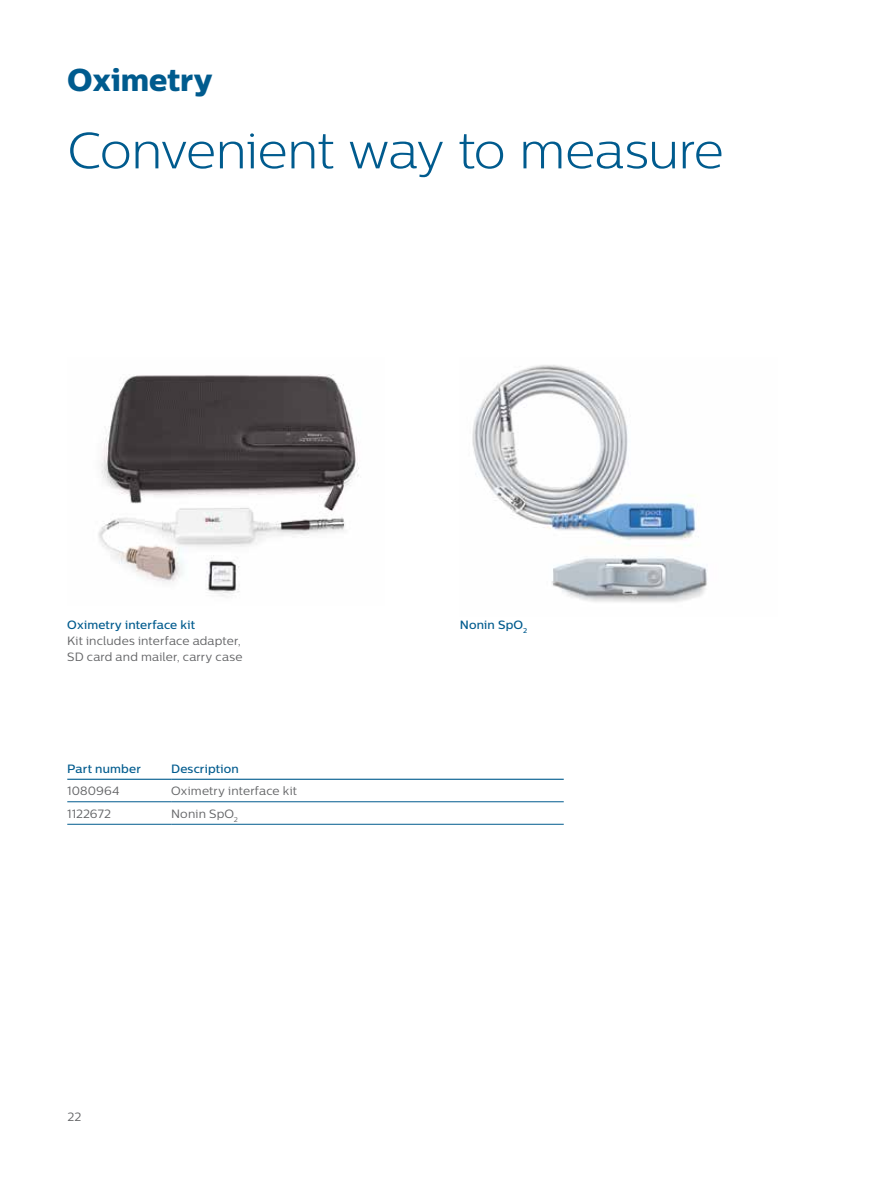
<style>
.page{position:relative;width:893px;height:1188px;background:#fff}
.page>*{position:absolute;margin:0;border:0;box-sizing:border-box;transform-origin:0 0}
.t1{font:300 51px "Centrale Sans";letter-spacing:-.015em;color:#005b8e}
.t2{font:31.5px "Centrale Sans X Bold";letter-spacing:-.005em;color:#005b8e}
.t3{font:12px/15.8px "Centrale Sans";letter-spacing:.01em;color:#636466}
.t4{font:500 12px "Centrale Sans";letter-spacing:.01em;color:#005b8e}
</style>
<div class="page">
<hr style="left:67px;top:802px;width:104px;height:1px;background:#005b8e">
<hr style="left:171px;top:802px;width:393px;height:1px;background:#005b8e">
<hr style="left:67px;top:824px;width:104px;height:1px;background:#005b8e">
<hr style="left:171px;top:824px;width:393px;height:1px;background:#005b8e">
<hr style="left:67px;top:779px;width:104px;height:1px;background:#005b8e">
<hr style="left:171px;top:779px;width:393px;height:1px;background:#005b8e">
<img style="left:98px;top:374px;width:261px;height:222px">
<img style="left:472px;top:365px;width:235px;height:237px">
<h2 class="t2" style="left:67px;top:60px;width:147px">Oximetry</h2>
<h1 class="t1" style="left:67px;top:122px;width:658px">Convenient way to measure</h1>
<p class="t4" style="left:67px;top:618px;width:129px">Oximetry interface kit</p>
<p class="t3" style="left:67px;top:633px;width:177px">Kit includes interface adapter,<br>SD card and mailer, carry case</p>
<p class="t4" style="left:67px;top:761px;width:75px">Part number</p>
<p class="t4" style="left:171px;top:761px;width:69px">Description</p>
<p class="t3" style="left:67px;top:783px;width:54px">1080964</p>
<p class="t3" style="left:171px;top:783px;width:127px">Oximetry interface kit</p>
<p class="t3" style="left:67px;top:805px;width:45px">1122672</p>
<p class="t3" style="left:171px;top:805px;width:68px">Nonin SpO<sub>2</sub></p>
<p class="t3" style="left:68px;top:1108px;width:15px">22</p>
<p class="t4" style="left:460px;top:618px;width:69px">Nonin SpO<sub>2</sub></p>
</div>
